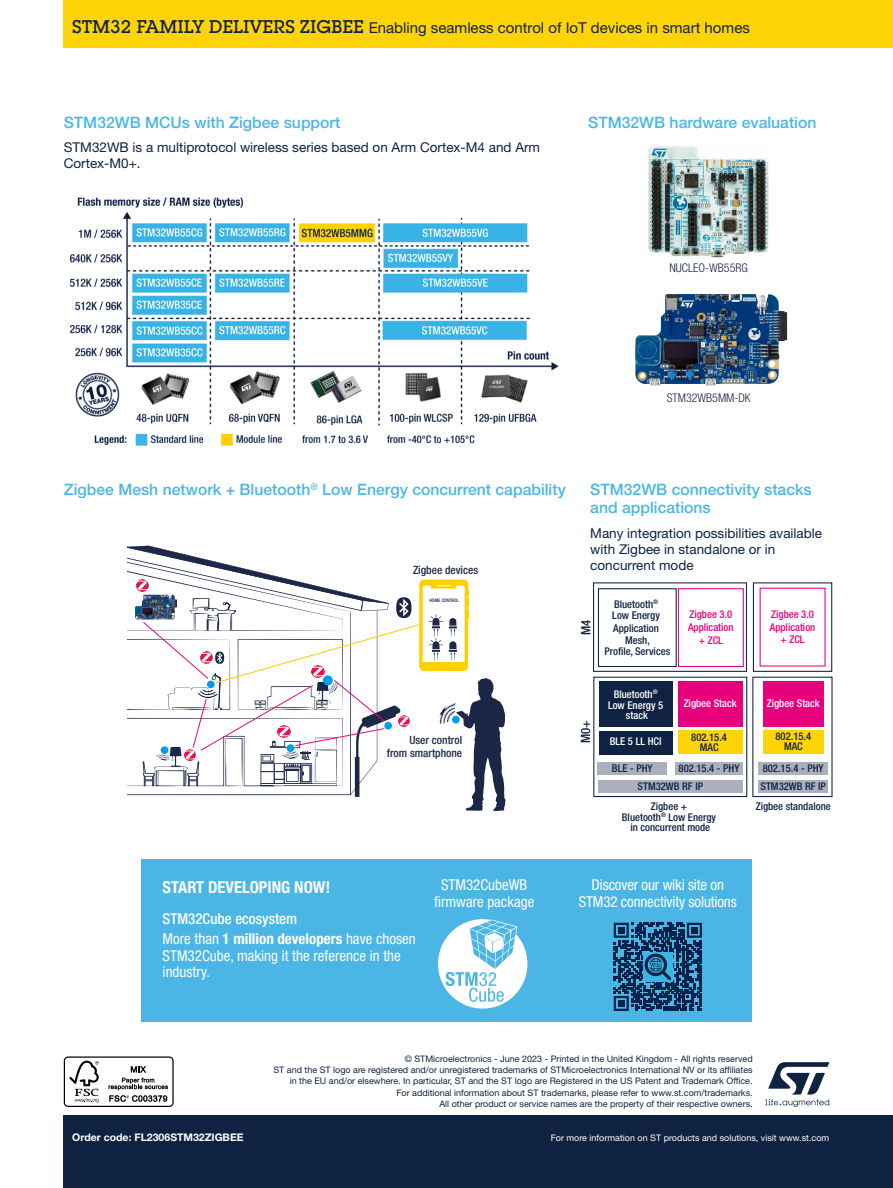
<style>
.page{position:relative;width:893px;height:1188px;background:#fff}
.page>*{position:absolute;margin:0;border:0;box-sizing:border-box;transform-origin:0 0}
.t1{font:700 condensed 16.5px "Helvetica Neue LT Std";color:#fff}
.t2{font:500 15.75px/18px "Helvetica Neue LT Std";color:#4bb6e6}
.t3{font:condensed 15px/16.5px "Helvetica Neue LT Std";color:#fff;text-align:center}
.t4{font:15px "Helvetica Neue LT Std";color:#0f2241}
.t5{font:500 condensed 15px/20.7px "Helvetica Neue LT Std";color:#fff}
.t6{font:13.5px/16.2px "Helvetica Neue LT Std";color:#0f2241}
.t7{font:500 condensed 12.75px "Helvetica Neue LT Std";color:#0f2241}
.t8{font:300 condensed 12px "Helvetica Neue LT Std";color:#19243f}
.t9{font:500 condensed 11.4px/13.6px "Helvetica Neue LT Std";color:#1d2749;text-align:right}
.t10{font:500 condensed 10.65px/11.7px "Helvetica Neue LT Std";color:#0f2241;text-align:center}
.t11{font:500 condensed 10.65px/10.6px "Helvetica Neue LT Std";color:#fff;text-align:center}
.t12{font:500 condensed 10.65px/12.8px "Helvetica Neue LT Std";color:#e6007d;text-align:center}
.t13{font:700 10.5px "Helvetica Neue LT Std";color:#fff}
.t14{font:9px/11.2px "Helvetica Neue LT Std";color:#0f2241;text-align:right}
.t15{font:9px "Helvetica Neue LT Std";color:#fff}
.t16{font:500 condensed 4.65px "Helvetica Neue LT Std";color:#1d2749}
.s1{font-family:"Lubalin Graph Std";font-weight:500;font-size:18px}
.s2{font-weight:400}
.s3{font-weight:700}
</style>
<div class="page">
<div style="left:64px;top:0;width:829px;height:47px;background:#ffd407"></div>
<div style="left:64px;top:1115px;width:829px;height:73px;background:#0f2241"></div>
<svg style="left:765px;top:1062px;width:64px;height:45px"></svg>
<svg style="left:64px;top:1056px;width:110px;height:51px"></svg>
<img style="left:69px;top:197px;width:490px;height:249px">
<svg style="left:127px;top:546px;width:378px;height:265px"></svg>
<div style="left:452px;top:716px;width:8px;height:8px;background:#009fe3;border-radius:50%"></div>
<img style="left:648px;top:146px;width:121px;height:112px">
<div style="left:593px;top:677px;width:154px;height:120px;border:1px solid #0f2241"></div>
<div style="left:599px;top:731px;width:73px;height:23px;background:#0f2241"></div>
<div style="left:599px;top:681px;width:73px;height:46px;background:#0f2241"></div>
<div style="left:678px;top:730px;width:65px;height:24px;background:#ffd407"></div>
<div style="left:678px;top:681px;width:65px;height:46px;background:#e6007d"></div>
<div style="left:598px;top:588px;width:79px;height:79px;border:1px solid #0f2241"></div>
<div style="left:678px;top:588px;width:66px;height:79px;border:1px solid #e6007d"></div>
<div style="left:598px;top:762px;width:69px;height:13px;background:#abb1bc"></div>
<div style="left:598px;top:780px;width:145px;height:13px;background:#abb1bc"></div>
<div style="left:676px;top:762px;width:67px;height:13px;background:#abb1bc"></div>
<div style="left:763px;top:730px;width:61px;height:24px;background:#ffd407"></div>
<div style="left:763px;top:681px;width:61px;height:46px;background:#e6007d"></div>
<div style="left:759px;top:780px;width:69px;height:13px;background:#abb1bc"></div>
<div style="left:758px;top:762px;width:70px;height:13px;background:#abb1bc"></div>
<div style="left:593px;top:582px;width:154px;height:90px;border:1px solid #0f2241"></div>
<div style="left:753px;top:582px;width:79px;height:90px;border:1px solid #0f2241"></div>
<img style="left:635px;top:294px;width:152px;height:92px">
<div style="left:141px;top:860px;width:611px;height:162px;background:#4bb6e6"></div>
<div style="left:438px;top:919px;width:89px;height:90px;background:#fff;border-radius:50%"></div>
<svg style="left:446px;top:920px;width:71px;height:82px"></svg>
<svg style="left:614px;top:923px;width:88px;height:88px"></svg>
<h3 class="t4" style="left:72px;top:18px;width:679px"><span class="s1">STM32 FAMILY DELIVERS ZIGBEE</span> Enabling seamless control of IoT devices in smart homes</h3>
<h2 class="t2" style="left:64px;top:113px;width:278px">STM32WB MCUs with Zigbee support</h2>
<h3 class="t6" style="left:64px;top:139px;width:478px">STM32WB is a multiprotocol wireless series based on Arm Cortex-M4 and Arm<br>Cortex-M0+.</h3>
<h2 class="t2" style="left:588px;top:113px;width:230px">STM32WB hardware evaluation</h2>
<h3 class="t8" style="left:669px;top:261px;width:80px">NUCLEO-WB55RG</h3>
<h3 class="t8" style="left:667px;top:390px;width:85px">STM32WB5MM-DK</h3>
<h2 class="t2" style="left:64px;top:480px;width:504px">Zigbee Mesh network + Bluetooth<sup>®</sup> Low Energy concurrent capability</h2>
<p class="t9" style="left:413px;top:563px;width:67px">Zigbee devices</p>
<h2 class="t2" style="left:590px;top:480px;width:223px">STM32WB connectivity stacks and applications</h2>
<h3 class="t6" style="left:590px;top:524px;width:233px">Many integration possibilities available with Zigbee in standalone or in concurrent mode</h3>
<p class="t16" style="left:430px;top:597px;width:31px">HOME CONTROL</p>
<h3 class="t7" style="left:578px;top:635px;width:17px;rotate:-90deg">M4</h3>
<p class="t10" style="left:612px;top:598px;width:49px;text-align:left">Bluetooth<sup>®<br></sup>Low Energy</p>
<p class="t10" style="left:613px;top:622px;width:47px">Application<br>Mesh,</p>
<p class="t10" style="left:604px;top:645px;width:67px">Profile, Services</p>
<p class="t12" style="left:688px;top:608px;width:47px">Zigbee 3.0<br>Application + ZCL</p>
<p class="t12" style="left:770px;top:607px;width:47px">Zigbee 3.0<br>Application + ZCL</p>
<p class="t9" style="left:387px;top:733px;width:77px">User control from smartphone</p>
<h3 class="t7" style="left:578px;top:743px;width:25px;rotate:-90deg">M0+</h3>
<p class="t11" style="left:608px;top:689px;width:57px">Bluetooth<sup>®<br></sup>Low Energy 5 stack</p>
<p class="t11" style="left:610px;top:736px;width:53px">BLE 5 LL HCI</p>
<p class="t10" style="left:612px;top:762px;width:42px">BLE - PHY</p>
<p class="t10" style="left:679px;top:762px;width:63px">802.15.4 - PHY</p>
<p class="t11" style="left:684px;top:698px;width:55px">Zigbee Stack</p>
<p class="t10" style="left:691px;top:733px;width:37px;line-height:9.6px">802.15.4<br>MAC</p>
<p class="t11" style="left:767px;top:698px;width:55px">Zigbee Stack</p>
<p class="t10" style="left:775px;top:732px;width:37px;line-height:9.6px">802.15.4<br>MAC</p>
<p class="t10" style="left:763px;top:762px;width:63px">802.15.4 - PHY</p>
<p class="t10" style="left:638px;top:777px;width:67px;line-height:19.5px">STM32WB RF IP<br>Zigbee +</p>
<p class="t10" style="left:622px;top:811px;width:96px;line-height:10.6px">Bluetooth<sup>®</sup> Low Energy in concurrent mode</p>
<p class="t10" style="left:756px;top:777px;width:76px;line-height:19.5px">STM32WB RF IP<br>Zigbee standalone</p>
<h1 class="t1" style="left:163px;top:877px;width:169px">START DEVELOPING NOW!</h1>
<h3 class="t5" style="left:163px;top:908px;width:255px">STM32Cube ecosystem<br><span class="s2">More than</span> <span class="s3">1 million developers</span> <span class="s2">have chosen</span></h3>
<h3 class="t3" style="left:163px;top:947px;width:240px;text-align:left">STM32Cube, making it the reference in the industry.</h3>
<h3 class="t3" style="left:434px;top:877px;width:102px">STM32CubeWB firmware package</h3>
<h3 class="t3" style="left:579px;top:877px;width:160px">Discover our wiki site on<br>STM32 connectivity solutions</h3>
<p class="t14" style="left:273px;top:1053px;width:481px">© STMicroelectronics - June 2023 - Printed in the United Kingdom - All rights reserved<br>ST and the ST logo are registered and/or unregistered trademarks of STMicroelectronics International NV or its affiliates in the EU and/or elsewhere. In particular, ST and the ST logo are Registered in the US Patent and Trademark Office.<br>For additional information about ST trademarks, please refer to www.st.com/trademarks.<br>All other product or service names are the property of their respective owners.</p>
<p class="t13" style="left:72px;top:1131px;width:173px">Order code: FL2306STM32ZIGBEE</p>
<p class="t15" style="left:551px;top:1132px;width:280px">For more information on ST products and solutions, visit www.st.com</p>
</div>
